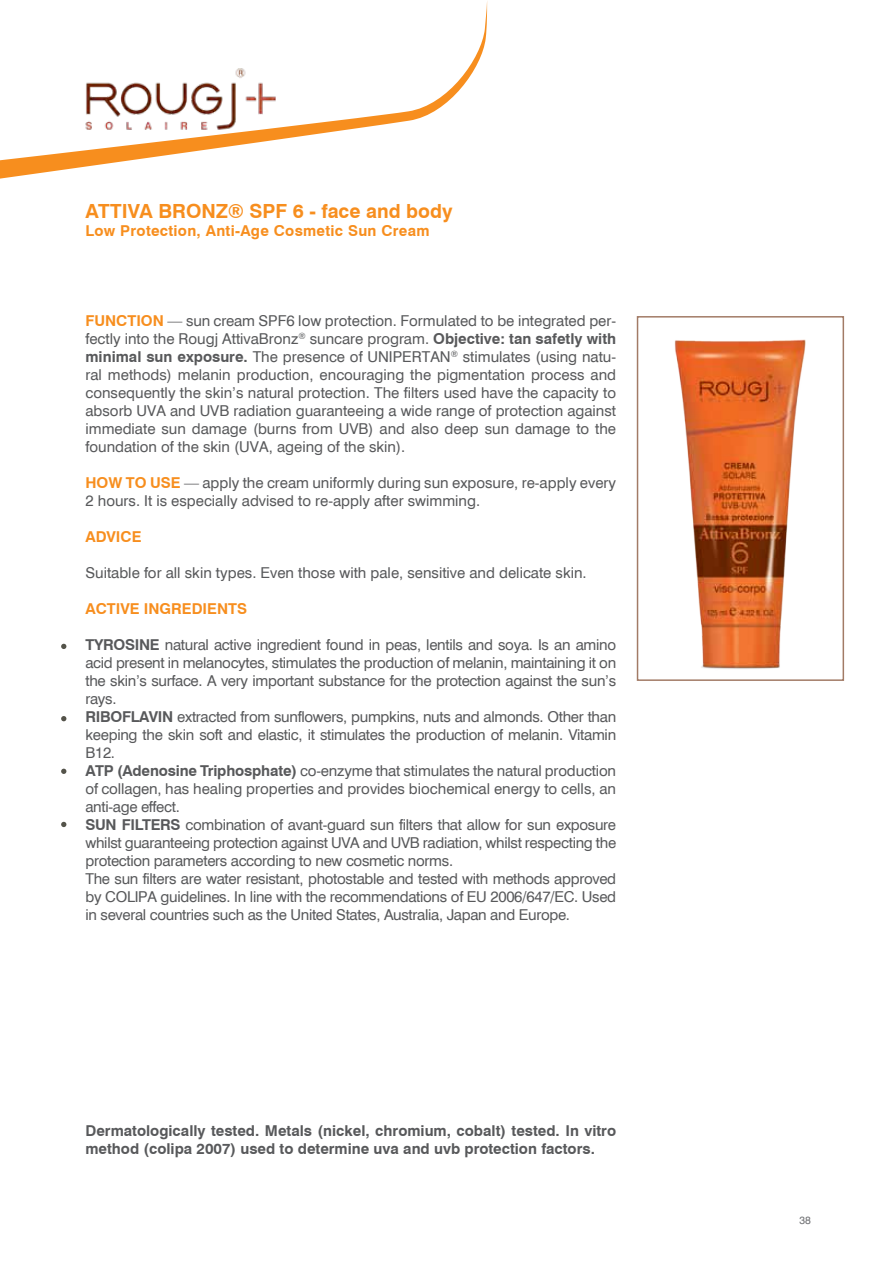
<style>
.page{position:relative;width:893px;height:1263px;background:#fff}
.page>*{position:absolute;margin:0;border:0;box-sizing:border-box;transform-origin:0 0}
.t1{font:700 19.5px "Swiss 721 BT";color:#f78e1e}
.t2{font:700 16.5px "Swiss 721 BT";color:#f78e1e}
.t3{font:15px/18px "Swiss 721 BT";letter-spacing:-.02em;color:#58595b;text-align:justify}
.t4{font:15px/18px "Swiss 721 BT";color:#58595b}
.t5{font:700 15px/18px "Swiss 721 BT";color:#58595b}
.t6{font:700 15px "Swiss 721 BT";letter-spacing:.02em;color:#f78e1e}
.t7{font:700 15px "Swiss 721 BT";color:#f78e1e}
.t8{font:15px "Swiss 721 BT";color:#54534a}
.t9{font:10.5px "Swiss 721 BT";color:#6d6e71}
.t10{font:10.5px "Swiss 721 BT";color:#000}
.s1{font-weight:700;color:#f78e1e}
.s2{font-weight:700}
</style>
<div class="page">
<svg style="left:0;top:3px;width:487px;height:176px"></svg>
<img style="left:674px;top:339px;width:132px;height:330px">
<div style="left:637px;top:316px;width:207px;height:365px;border:2px solid #a27b66"></div>
<svg style="left:61px;top:644px;width:5px;height:5px"></svg>
<svg style="left:61px;top:716px;width:5px;height:5px"></svg>
<svg style="left:61px;top:769px;width:5px;height:5px"></svg>
<svg style="left:61px;top:822px;width:5px;height:5px"></svg>
<h1 class="t1" style="left:85px;top:199px;width:368px">ATTIVA BRONZ® SPF 6 - face and body</h1>
<p class="t6" style="left:85px;top:221px;width:346px">Low Protection, Anti-Age Cosmetic Sun Cream</p>
<p class="t2" style="left:85px;top:219px;width:366px">Low Protection, Anti-Age Cosmetic Sun Cream</p>
<p class="t3" style="left:85px;top:311px;width:532px"><span class="s1">FUNCTION</span> — sun cream SPF6 low protection. Formulated to be integrated per&shy;fectly into the Rougj AttivaBronz<sup>®</sup> suncare program. <span class="s2">Objective: tan safetly with minimal sun exposure.</span> The presence of UNIPERTAN<sup>®</sup> stimulates (using natu&shy;ral methods) melanin production, encouraging the pigmentation process and consequently the skin’s natural protection. The filters used have the capacity to absorb UVA and UVB radiation guaranteeing a wide range of protection against immediate sun damage (burns from UVB) and also deep sun damage to the foundation of the skin (UVA, ageing of the skin).</p>
<p class="t4" style="left:85px;top:473px;width:532px"><span class="s1">HOW TO USE</span> — apply the cream uniformly during sun exposure, re-apply every<br>2 hours. It is especially advised to re-apply after swimming.</p>
<p class="t6" style="left:85px;top:527px;width:58px">ADVICE</p>
<p class="t4" style="left:85px;top:563px;width:503px">Suitable for all skin types. Even those with pale, sensitive and delicate skin.</p>
<p class="t7" style="left:85px;top:599px;width:163px">ACTIVE INGREDIENTS</p>
<p class="t3" style="left:85px;top:635px;width:532px;text-align:left"><span class="s2">TYROSINE</span> natural active ingredient found in peas, lentils and soya. Is an amino acid present in melanocytes, stimulates the production of melanin, maintaining it on the skin’s surface. A very important substance for the protection against the sun’s rays.<br><span class="s2">RIBOFLAVIN</span> extracted from sunflowers, pumpkins, nuts and almonds. Other than keeping the skin soft and elastic, it stimulates the production of melanin. Vitamin B12.<br><span class="s2">ATP (Adenosine Triphosphate)</span> co-enzyme that stimulates the natural production of collagen, has healing properties and provides biochemical energy to cells, an anti-age effect.<br><span class="s2">SUN FILTERS</span> combination of avant-guard sun filters that allow for sun exposure whilst guaranteeing protection against UVA and UVB radiation, whilst respecting the protection parameters according to new cosmetic norms.<br>The sun filters are water resistant, photostable and tested with methods approved by COLIPA guidelines. In line with the recommendations of EU 2006/647/EC. Used in several countries such as the United States, Australia, Japan and Europe.</p>
<p class="t8" style="left:404px;top:382px;width:9px">i</p>
<p class="t8" style="left:297px;top:706px;width:9px">l</p>
<p class="t8" style="left:196px;top:778px;width:26px">hea</p>
<p class="t8" style="left:248px;top:778px;width:15px">pr</p>
<p class="t8" style="left:349px;top:778px;width:10px">p</p>
<p class="t8" style="left:485px;top:778px;width:5px">l</p>
<p class="t8" style="left:531px;top:778px;width:9px">y</p>
<p class="t8" style="left:399px;top:814px;width:9px">i</p>
<p class="t8" style="left:143px;top:868px;width:9px">i</p>
<p class="t5" style="left:85px;top:1121px;width:532px">Dermatologically tested. Metals (nickel, chromium, cobalt) tested. In vitro method (colipa 2007) used to determine uva and uvb protection factors.</p>
<p class="t9" style="left:799px;top:1214px;width:13px">38</p>
<p class="t10" style="left:802px;top:1214px;width:7px">5</p>
</div>
